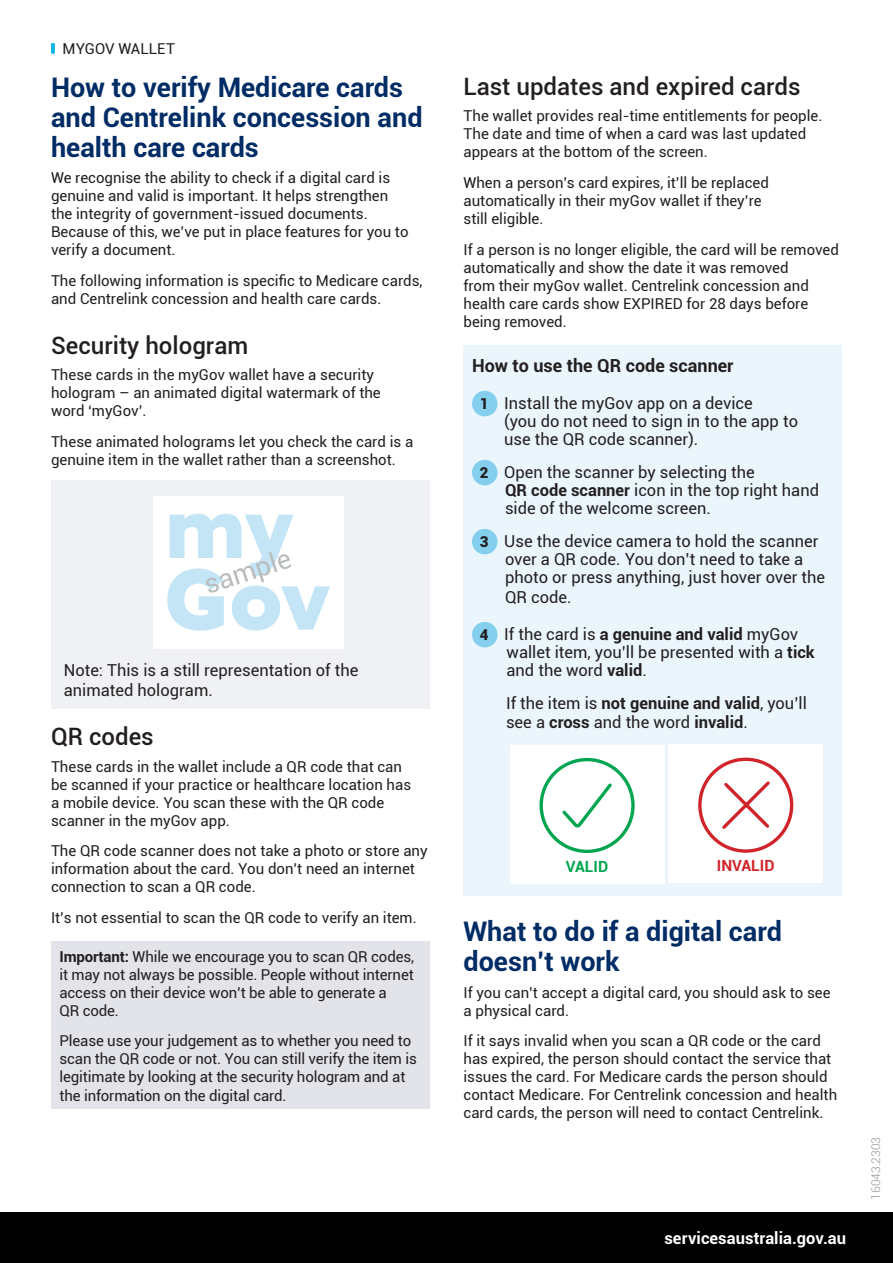
<style>
.page{position:relative;width:893px;height:1263px;background:#fff}
.page>*{position:absolute;margin:0;border:0;box-sizing:border-box;transform-origin:0 0}
.t1{font:700 27px/30px "Roboto";color:#002c65}
.t2{font:500 24px "Roboto";color:#231f20}
.t3{font:700 18px "Roboto";color:#231f20}
.t4{font:16.5px/18px "Roboto";color:#231f20}
.t5{font:700 16.5px "Roboto";letter-spacing:.005em;color:#fff}
.t6{font:700 15.45px "Roboto";color:#d1232a}
.t7{font:700 15.45px "Roboto";color:#00a54f}
.t8{font:15px/18px "Roboto";color:#231f20}
.t9{font:300 12px "Roboto";color:#939598}
.s1{font-weight:700}
.s2{font-weight:900;font-size:15px}
</style>
<div class="page">
<svg style="left:51px;top:43px;width:4px;height:11px"></svg>
<div style="left:51px;top:481px;width:378px;height:228px;background:#eff1f4"></div>
<div style="left:153px;top:496px;width:191px;height:152px;background:#fff"></div>
<svg style="left:167px;top:514px;width:163px;height:117px"></svg>
<div style="left:51px;top:942px;width:378px;height:167px;background:#e2e4e9"></div>
<div style="left:463px;top:345px;width:379px;height:551px;background:#eaf6fc"></div>
<div style="left:472px;top:391px;width:25px;height:25px;background:#84cfee;border-radius:50%"></div>
<div style="left:472px;top:460px;width:25px;height:25px;background:#84cfee;border-radius:50%"></div>
<div style="left:472px;top:529px;width:25px;height:25px;background:#84cfee;border-radius:50%"></div>
<div style="left:472px;top:622px;width:25px;height:25px;background:#84cfee;border-radius:50%"></div>
<div style="left:510px;top:745px;width:154px;height:138px;background:#fff"></div>
<svg style="left:539px;top:757px;width:96px;height:96px"></svg>
<div style="left:668px;top:744px;width:155px;height:139px;background:#fff"></div>
<svg style="left:698px;top:757px;width:96px;height:96px"></svg>
<div style="left:0;top:1212px;width:893px;height:51px;background:#000001"></div>
<p class="t8" style="left:63px;top:39px;width:114px">MYGOV WALLET</p>
<h1 class="t1" style="left:51px;top:71px;width:373px">How to verify Medicare cards and Centrelink concession and health care cards</h1>
<p class="t8" style="left:51px;top:168px;width:359px">We recognise the ability to check if a digital card is genuine and valid is important. It helps strengthen the integrity of government-issued documents.<br>Because of this, we’ve put in place features for you to verify a document.</p>
<p class="t8" style="left:51px;top:271px;width:373px">The following information is specific to Medicare cards, and Centrelink concession and health care cards.</p>
<h2 class="t2" style="left:51px;top:328px;width:199px">Security hologram</h2>
<p class="t8" style="left:51px;top:365px;width:331px">These cards in the myGov wallet have a security hologram – an animated digital watermark of the word ‘myGov’.</p>
<p class="t8" style="left:51px;top:432px;width:364px">These animated holograms let you check the card is a genuine item in the wallet rather than a screenshot.</p>
<p class="t4" style="left:64px;top:660px;width:296px;line-height:19.8px">Note: This is a still representation of the animated hologram.</p>
<h2 class="t2" style="left:51px;top:720px;width:104px">QR codes</h2>
<p class="t8" style="left:51px;top:757px;width:362px">These cards in the wallet include a QR code that can be scanned if your practice or healthcare location has a mobile device. You scan these with the QR code scanner in the myGov app.</p>
<p class="t8" style="left:51px;top:841px;width:378px">The QR code scanner does not take a photo or store any information about the card. You don’t need an internet connection to scan a QR code.</p>
<p class="t8" style="left:51px;top:908px;width:367px">It’s not essential to scan the QR code to verify an item.</p>
<p class="t8" style="left:60px;top:947px;width:356px"><span class="s1">Important:</span> While we encourage you to scan QR codes, it may not always be possible. People without internet access on their device won’t be able to generate a<br>QR code.</p>
<p class="t8" style="left:60px;top:1031px;width:359px">Please use your judgement as to whether you need to scan the QR code or not. You can still verify the item is legitimate by looking at the security hologram and at the information on the digital card.</p>
<h2 class="t2" style="left:463px;top:69px;width:338px">Last updates and expired cards</h2>
<p class="t8" style="left:463px;top:106px;width:360px">The wallet provides real-time entitlements for people.<br>The date and time of when a card was last updated appears at the bottom of the screen.</p>
<p class="t8" style="left:463px;top:173px;width:307px">When a person’s card expires, it’ll be replaced automatically in their myGov wallet if they’re still eligible.</p>
<p class="t8" style="left:463px;top:240px;width:377px">If a person is no longer eligible, the card will be removed automatically and show the date it was removed<br>from their myGov wallet. Centrelink concession and health care cards show EXPIRED for 28 days before being removed.</p>
<p class="t3" style="left:472px;top:352px;width:263px">How to use the QR code scanner</p>
<p class="t4" style="left:504px;top:393px;width:295px;text-indent:-24px"><span class="s2">1</span> Install the myGov app on a device<br>(you do not need to sign in to the app to use the QR code scanner).</p>
<p class="t4" style="left:505px;top:462px;width:316px;text-indent:-25px"><span class="s2">2</span> Open the scanner by selecting the<br><span class="s1">QR code scanner</span> icon in the top right hand side of the welcome screen.</p>
<p class="t4" style="left:505px;top:531px;width:322px;text-indent:-25px"><span class="s2">3</span> Use the device camera to hold the scanner over a QR code. You don’t need to take a photo or press anything, just hover over the</p>
<p class="t4" style="left:505px;top:587px;width:68px">QR code.</p>
<p class="t4" style="left:506px;top:624px;width:310px;text-indent:-27px"><span class="s2">4</span> If the card is <span class="s1">a genuine and valid</span> myGov wallet item, you’ll be presented with a <span class="s1">tick </span>and the word <span class="s1">valid</span>.</p>
<p class="t4" style="left:506px;top:692px;width:302px;line-height:19.8px">If the item is <span class="s1">not genuine and valid</span>, you’ll see a <span class="s1">cross</span> and the word <span class="s1">invalid</span>.</p>
<p class="t7" style="left:566px;top:855px;width:44px">VALID</p>
<p class="t6" style="left:717px;top:855px;width:59px">INVALID</p>
<h1 class="t1" style="left:463px;top:915px;width:320px">What to do if a digital card doesn’t work</h1>
<p class="t8" style="left:463px;top:983px;width:369px">If you can’t accept a digital card, you should ask to see a physical card.</p>
<p class="t8" style="left:463px;top:1031px;width:375px">If it says invalid when you scan a QR code or the card has expired, the person should contact the service that issues the card. For Medicare cards the person should contact Medicare. For Centrelink concession and health card cards, the person will need to contact Centrelink.</p>
<p class="t5" style="left:664px;top:1226px;width:183px">servicesaustralia.gov.au</p>
<p class="t9" style="left:868px;top:1199px;width:64px;rotate:-90deg">16043.2303</p>
</div>
